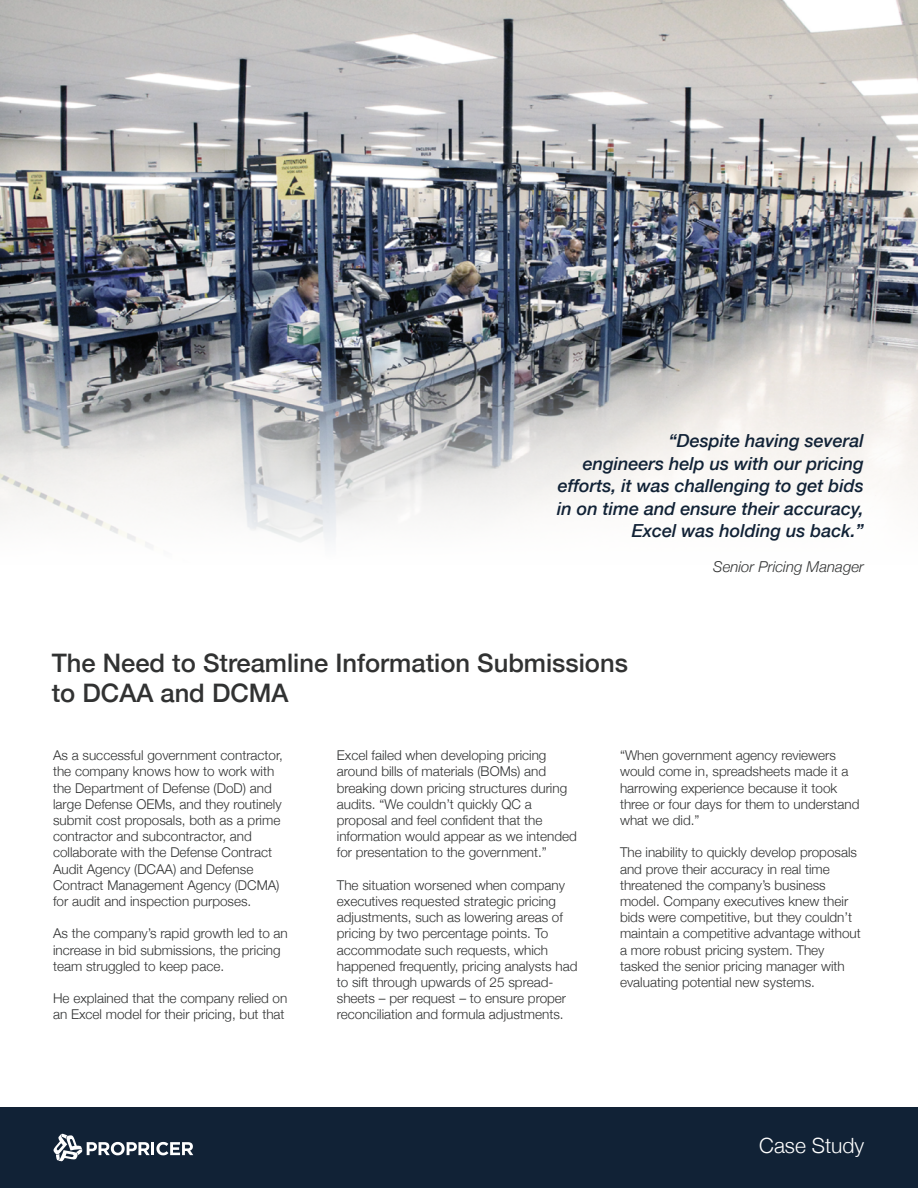
<style>
.page{position:relative;width:918px;height:1188px;background:#fff}
.page>*{position:absolute;margin:0;border:0;box-sizing:border-box;transform-origin:0 0}
.t1{font:500 25.5px/30.6px "Helvetica Neue";color:#313232}
.t2{font:300 21px "Helvetica Neue";color:#fff}
.t3{font:italic 500 18px/22.5px "Helvetica Neue";color:#112236;text-align:right}
.t4{font:italic 300 15px "Helvetica Neue";color:#323333}
.t5{font:300 13.5px/16.2px "Helvetica Neue";color:#313232}
</style>
<div class="page">
<img style="left:344px;top:0;width:574px;height:352px">
<svg style="left:344px;top:352px;width:574px;height:169px"></svg>
<div style="left:0;top:1107px;width:918px;height:81px;background:#112236"></div>
<img style="left:0;top:0;width:344px;height:547px">
<svg style="left:53px;top:1134px;width:140px;height:27px"></svg>
<h3 class="t3" style="left:557px;top:428px;width:308px">“Despite having several<br>engineers help us with our pricing efforts, it was challenging to get bids in on time and ensure their accuracy,<br>Excel was holding us back.”</h3>
<p class="t4" style="left:713px;top:554px;width:152px">Senior Pricing Manager</p>
<h1 class="t1" style="left:52px;top:645px;width:578px">The Need to Streamline Information Submissions to DCAA and DCMA</h1>
<p class="t5" style="left:53px;top:746px;width:231px">As a successful government contractor, the company knows how to work with the Department of Defense (DoD) and large Defense OEMs, and they routinely submit cost proposals, both as a prime contractor and subcontractor, and collaborate with the Defense Contract Audit Agency (DCAA) and Defense Contract Management Agency (DCMA) for audit and inspection purposes.</p>
<p class="t5" style="left:53px;top:924px;width:236px">As the company’s rapid growth led to an increase in bid submissions, the pricing team struggled to keep pace.</p>
<p class="t5" style="left:53px;top:989px;width:236px">He explained that the company relied on an Excel model for their pricing, but that</p>
<p class="t5" style="left:337px;top:746px;width:242px">Excel failed when developing pricing around bills of materials (BOMs) and breaking down pricing structures during audits. “We couldn’t quickly QC a proposal and feel confident that the information would appear as we intended for presentation to the government.”</p>
<p class="t5" style="left:337px;top:876px;width:242px">The situation worsened when company executives requested strategic pricing adjustments, such as lowering areas of pricing by two percentage points. To accommodate such requests, which happened frequently, pricing analysts had to sift through upwards of 25 spread&shy;sheets – per request – to ensure proper reconciliation and formula adjustments.</p>
<p class="t5" style="left:620px;top:746px;width:241px">“When government agency reviewers would come in, spreadsheets made it a harrowing experience because it took three or four days for them to understand what we did.”</p>
<p class="t5" style="left:620px;top:843px;width:242px">The inability to quickly develop proposals and prove their accuracy in real time threatened the company’s business model. Company executives knew their bids were competitive, but they couldn’t maintain a competitive advantage without a more robust pricing system. They tasked the senior pricing manager with evaluating potential new systems.</p>
<h2 class="t2" style="left:759px;top:1129px;width:107px">Case Study</h2>
</div>
